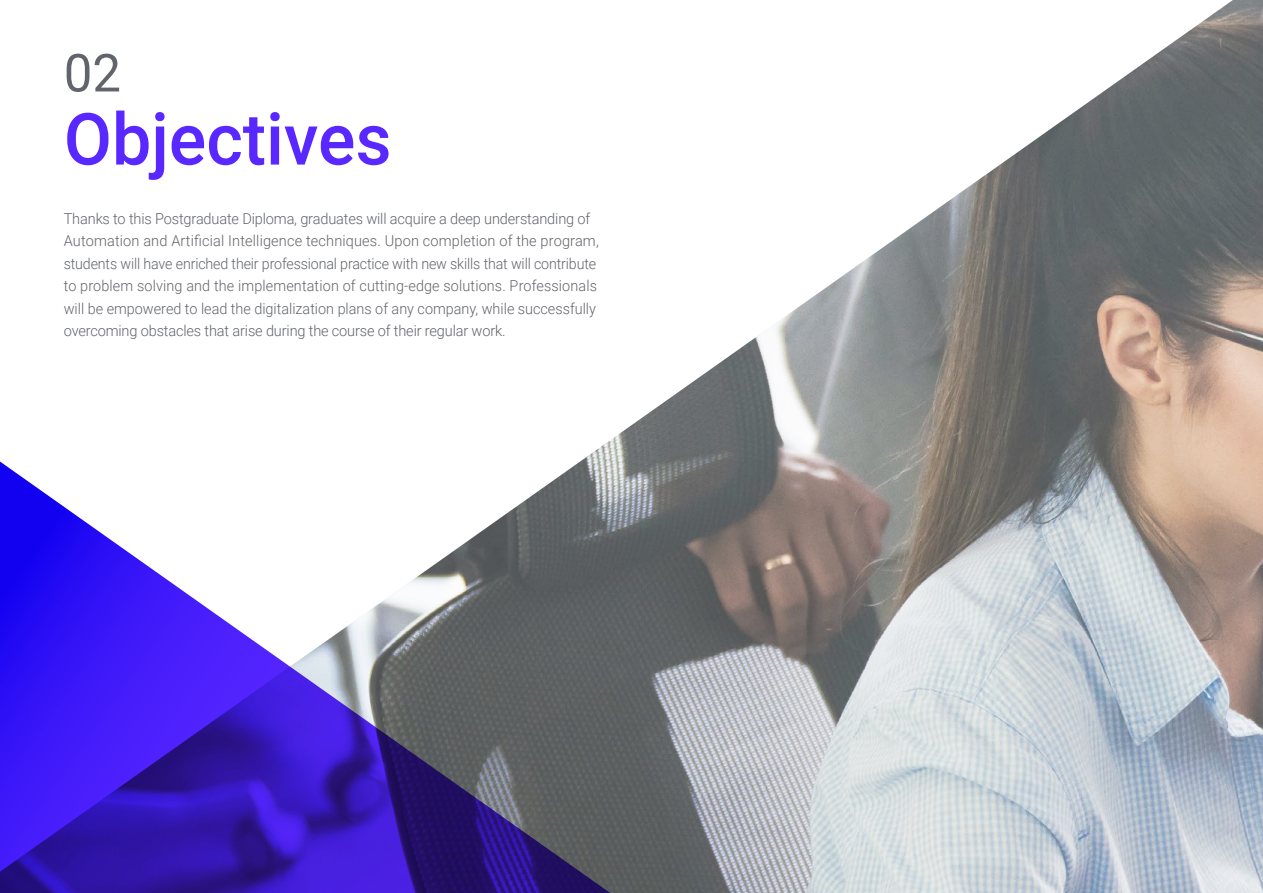
<style>
.page{position:relative;width:1263px;height:893px;background:#fff}
.page>*{position:absolute;margin:0;border:0;box-sizing:border-box;transform-origin:0 0}
.t1{font:500 72px "Roboto";color:#5927ff}
.t2{font:52.5px "Roboto";color:#61646a}
.t3{font:300 15px/22.5px "Roboto";letter-spacing:-.01em;color:#61646a}
</style>
<div class="page">
<img style="left:602px;top:0;width:661px;height:893px">
<svg style="left:0;top:446px;width:640px;height:447px"></svg>
<h2 class="t2" style="left:64px;top:36px;width:59px">02</h2>
<h1 class="t1" style="left:64px;top:89px;width:329px">Objectives</h1>
<p class="t3" style="left:64px;top:207px;width:536px">Thanks to this Postgraduate Diploma, graduates will acquire a deep understanding of Automation and Artificial Intelligence techniques. Upon completion of the program, students will have enriched their professional practice with new skills that will contribute to problem solving and the implementation of cutting-edge solutions. Professionals will be empowered to lead the digitalization plans of any company, while successfully overcoming obstacles that arise during the course of their regular work.</p>
</div>
